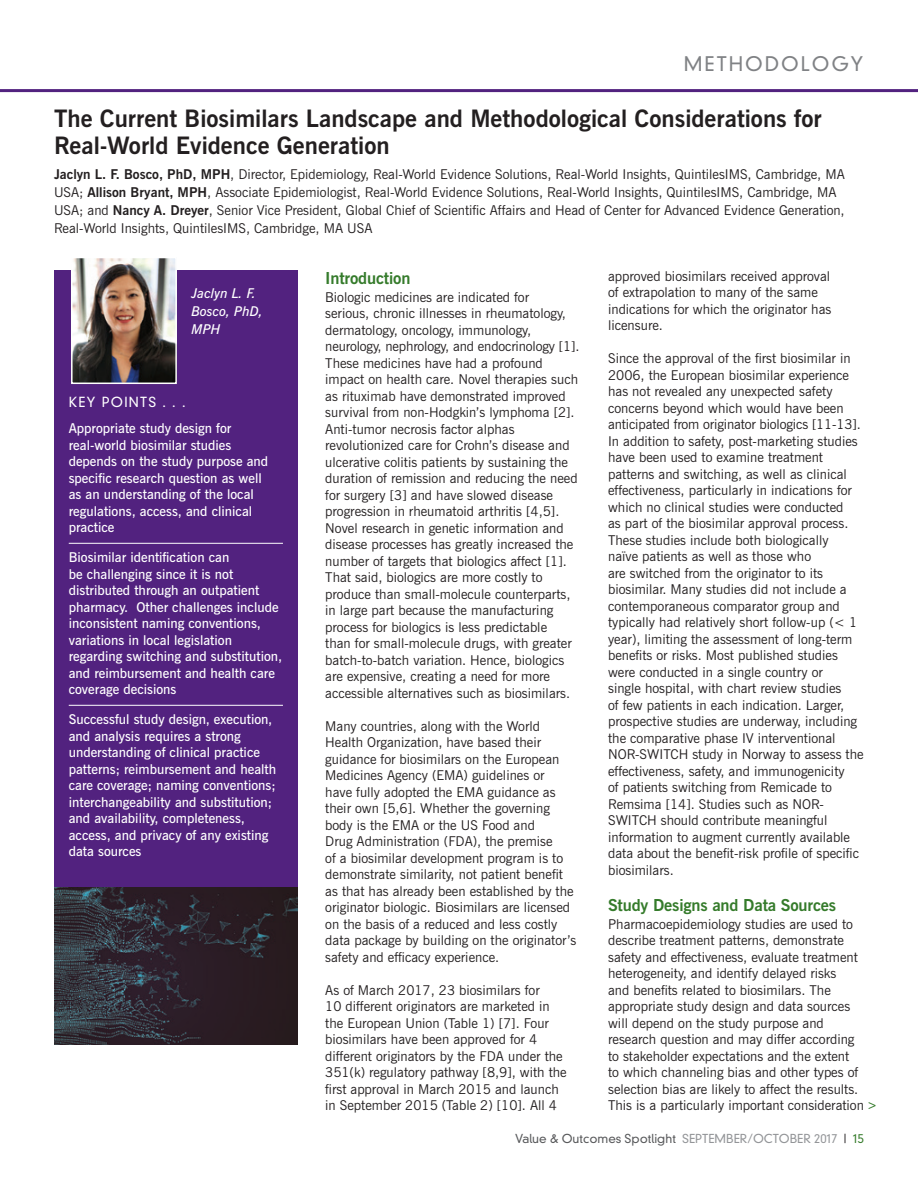
<style>
.page{position:relative;width:918px;height:1188px;background:#fff}
.page>*{position:absolute;margin:0;border:0;box-sizing:border-box;transform-origin:0 0}
.t1{font:700 24px/27px "News Gothic BT";color:#231f20}
.t2{font:300 19.5px "DIN Neuzeit Grotesk";letter-spacing:.1em;color:#808285}
.t3{font:700 16.5px "News Gothic BT";letter-spacing:-.01em;color:#357b2b}
.t4{font:13.5px/16.5px "News Gothic BT";color:#231f20}
.t5{font:600 13.5px/16.5px "News Gothic BT";color:#fff}
.t6{font:italic 600 13.5px/18px "News Gothic BT";color:#fff}
.t7{font:300 13.5px "DIN Neuzeit Grotesk";letter-spacing:.1em;color:#fff}
.t8{font:300 12px "DIN Neuzeit Grotesk";color:#57585a}
.s1{font-weight:700}
.s2{font-family:"DIN Neuzeit Grotesk";font-weight:300;color:#357b2b}
.s3{color:#939598}
.s4{color:#231f20}
.s5{color:#357b2b}
</style>
<div class="page">
<div style="left:54px;top:271px;width:243px;height:617px;background:#52227f"></div>
<hr style="left:69px;top:543px;width:214px;height:1px;background:#fff">
<hr style="left:69px;top:705px;width:214px;height:1px;background:#fff">
<img style="left:74px;top:260px;width:100px;height:121px">
<div style="left:71px;top:257px;width:106px;height:127px;border:2px solid #fff"></div>
<hr style="left:0;top:89px;width:918px;height:3px;background:#52227f">
<img style="left:54px;top:888px;width:243px;height:156px">
<h2 class="t2" style="left:684px;top:53px;width:181px">METHODOLOGY</h2>
<h1 class="t1" style="left:54px;top:105px;width:769px">The Current Biosimilars Landscape and Methodological Considerations for<br>Real-World Evidence Generation</h1>
<p class="t4" style="left:54px;top:165px;width:792px;line-height:18px"><span class="s1">Jaclyn L. F. Bosco, PhD, MPH</span>, Director, Epidemiology, Real-World Evidence Solutions, Real-World Insights, QuintilesIMS, Cambridge, MA USA; <span class="s1">Allison Bryant, MPH</span>, Associate Epidemiologist, Real-World Evidence Solutions, Real-World Insights, QuintilesIMS, Cambridge, MA USA; and <span class="s1">Nancy A. Dreyer</span>, Senior Vice President, Global Chief of Scientific Affairs and Head of Center for Advanced Evidence Generation, Real-World Insights, QuintilesIMS, Cambridge, MA USA</p>
<p class="t6" style="left:192px;top:284px;width:73px">Jaclyn L. F.<br>Bosco, PhD,<br>MPH</p>
<p class="t7" style="left:69px;top:394px;width:118px">KEY POINTS . . .</p>
<p class="t5" style="left:69px;top:420px;width:201px">Appropriate study design for real-world biosimilar studies depends on the study purpose and specific research question as well as an understanding of the local regulations, access, and clinical practice</p>
<p class="t5" style="left:69px;top:549px;width:215px">Biosimilar identification can<br>be challenging since it is not distributed through an outpatient pharmacy. Other challenges include inconsistent naming conventions, variations in local legislation regarding switching and substitution, and reimbursement and health care coverage decisions</p>
<p class="t5" style="left:69px;top:711px;width:209px">Successful study design, execution, and analysis requires a strong understanding of clinical practice patterns; reimbursement and health care coverage; naming conventions; interchangeability and substitution; and availability, completeness, access, and privacy of any existing data sources</p>
<p class="t3" style="left:325px;top:268px;width:87px">Introduction</p>
<p class="t4" style="left:325px;top:289px;width:256px">Biologic medicines are indicated for<br>serious, chronic illnesses in rheumatology, dermatology, oncology, immunology, neurology, nephrology, and endocrinology [1].<br>These medicines have had a profound impact on health care. Novel therapies such as rituximab have demonstrated improved survival from non-Hodgkin’s lymphoma [2].<br>Anti-tumor necrosis factor alphas revolutionized care for Crohn’s disease and ulcerative colitis patients by sustaining the duration of remission and reducing the need for surgery [3] and have slowed disease progression in rheumatoid arthritis [4,5].<br>Novel research in genetic information and disease processes has greatly increased the number of targets that biologics affect [1].<br>That said, biologics are more costly to produce than small-molecule counterparts, in large part because the manufacturing process for biologics is less predictable<br>than for small-molecule drugs, with greater batch-to-batch variation. Hence, biologics are expensive, creating a need for more accessible alternatives such as biosimilars.</p>
<p class="t4" style="left:325px;top:717px;width:253px">Many countries, along with the World Health Organization, have based their guidance for biosimilars on the European Medicines Agency (EMA) guidelines or<br>have fully adopted the EMA guidance as their own [5,6]. Whether the governing body is the EMA or the US Food and<br>Drug Administration (FDA), the premise<br>of a biosimilar development program is to demonstrate similarity, not patient benefit as that has already been established by the originator biologic. Biosimilars are licensed on the basis of a reduced and less costly data package by building on the originator’s safety and efficacy experience.</p>
<p class="t4" style="left:325px;top:981px;width:243px">As of March 2017, 23 biosimilars for<br>10 different originators are marketed in the European Union (Table 1) [7]. Four biosimilars have been approved for 4 different originators by the FDA under the 351(k) regulatory pathway [8,9], with the first approval in March 2015 and launch in September 2015 (Table 2) [10]. All 4</p>
<p class="t4" style="left:608px;top:268px;width:225px">approved biosimilars received approval of extrapolation to many of the same indications for which the originator has licensure.</p>
<p class="t4" style="left:608px;top:350px;width:257px">Since the approval of the first biosimilar in 2006, the European biosimilar experience has not revealed any unexpected safety concerns beyond which would have been anticipated from originator biologics [11-13].<br>In addition to safety, post-marketing studies have been used to examine treatment patterns and switching, as well as clinical effectiveness, particularly in indications for which no clinical studies were conducted<br>as part of the biosimilar approval process.<br>These studies include both biologically<br>naïve patients as well as those who<br>are switched from the originator to its biosimilar. Many studies did not include a contemporaneous comparator group and typically had relatively short follow-up (&lt; 1 year), limiting the assessment of long-term benefits or risks. Most published studies were conducted in a single country or<br>single hospital, with chart review studies<br>of few patients in each indication. Larger, prospective studies are underway, including the comparative phase IV interventional NOR-SWITCH study in Norway to assess the effectiveness, safety, and immunogenicity<br>of patients switching from Remicade to Remsima [14]. Studies such as NOR-SWITCH should contribute meaningful information to augment currently available data about the benefit-risk profile of specific biosimilars.</p>
<p class="t3" style="left:608px;top:895px;width:230px">Study Designs and Data Sources</p>
<p class="t4" style="left:608px;top:916px;width:270px">Pharmacoepidemiology studies are used to describe treatment patterns, demonstrate safety and effectiveness, evaluate treatment heterogeneity, and identify delayed risks<br>and benefits related to biosimilars. The appropriate study design and data sources<br>will depend on the study purpose and<br>research question and may differ according<br>to stakeholder expectations and the extent<br>to which channeling bias and other types of selection bias are likely to affect the results.<br>This is a particularly important consideration <span class="s2">&gt;</span></p>
<p class="t8" style="left:515px;top:1132px;width:350px">Value &amp; Outcomes Spotlight <span class="s3">SEPTEMBER/OCTOBER 2017</span> <span class="s4">|</span> <span class="s5">15</span></p>
</div>
